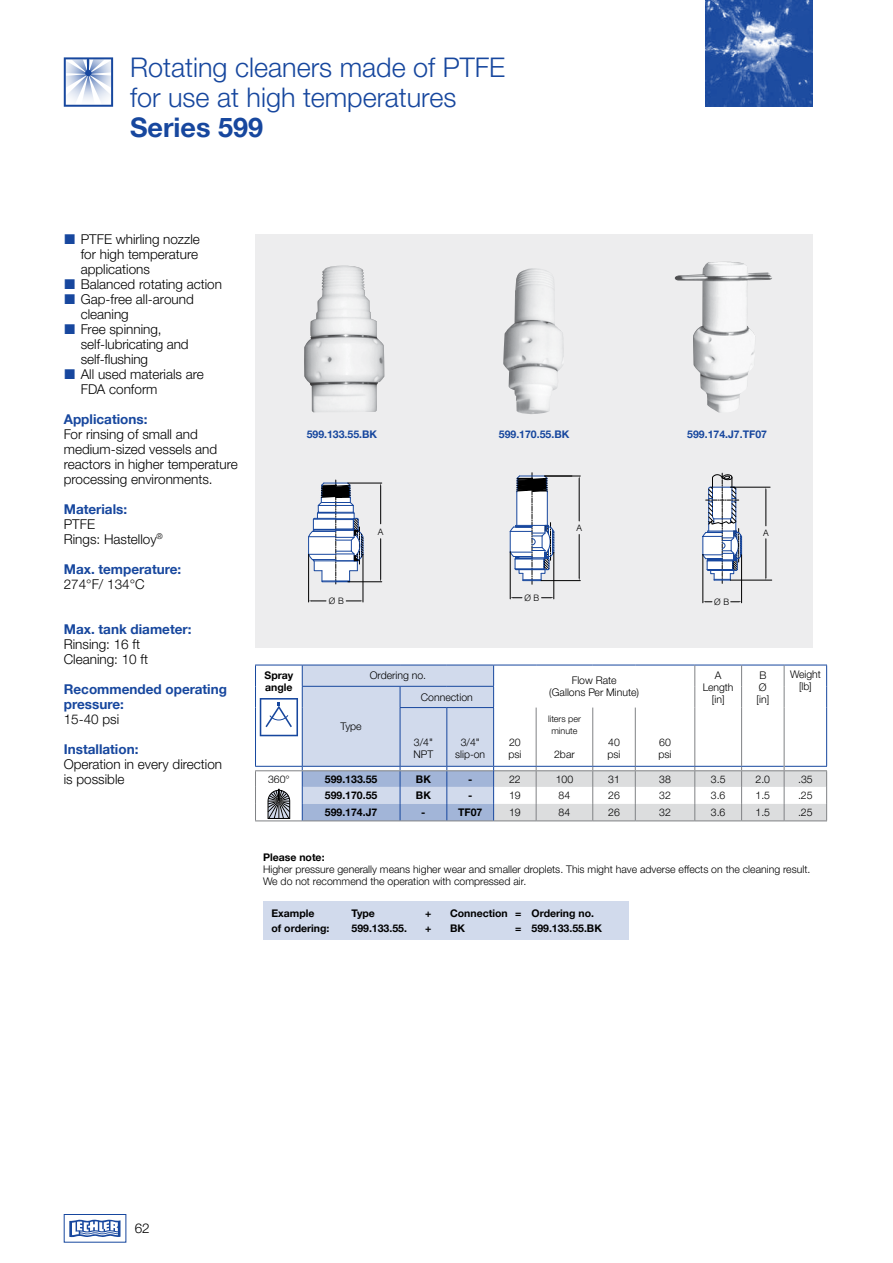
<style>
.page{position:relative;width:893px;height:1263px;background:#fff}
.page>*{position:absolute;margin:0;border:0;box-sizing:border-box;transform-origin:0 0}
.t1{font:300 27px/30px "Helvetica Neue LTW1 G";color:#17479e}
.t2{font:700 27px "Helvetica Neue LTW1 G";color:#17479e}
.t3{font:300 13.5px/15px "Helvetica Neue LTW1 G";color:#000}
.t4{font:700 13.5px/15px "Helvetica Neue LTW1 G";color:#17479e}
.t5{font:300 10.5px/12px "Helvetica Neue LTW1 G";color:#000}
.t6{font:700 10.5px/12px "Helvetica Neue LTW1 G";color:#000}
.t7{font:700 10.5px "Helvetica Neue LTW1 G";color:#17479e}
.t8{font:300 9px/12px "Helvetica Neue LTW1 G";color:#000;text-align:center}
.t9{font:300 9px "Helvetica BQ";color:#000}
</style>
<div class="page">
<div style="left:255px;top:234px;width:557px;height:414px;background:#ededee"></div>
<div style="left:64px;top:1214px;width:62px;height:28px;border:1px solid #17479e"></div>
<svg style="left:69px;top:1219px;width:52px;height:18px"></svg>
<svg style="left:308px;top:480px;width:56px;height:104px"></svg>
<hr style="left:308px;top:554px;width:1px;height:48px;background:#000">
<hr style="left:363px;top:554px;width:1px;height:48px;background:#000">
<svg style="left:309px;top:600px;width:17px;height:2px"></svg>
<svg style="left:346px;top:600px;width:17px;height:2px"></svg>
<hr style="left:348px;top:483px;width:34px;height:1px;background:#000">
<hr style="left:348px;top:581px;width:34px;height:1px;background:#000">
<hr style="left:380px;top:486px;width:1px;height:38px;background:#000">
<hr style="left:380px;top:539px;width:1px;height:40px;background:#000">
<hr style="left:545px;top:476px;width:35px;height:1px;background:#000">
<hr style="left:541px;top:580px;width:39px;height:1px;background:#000">
<hr style="left:579px;top:479px;width:1px;height:42px;background:#000">
<hr style="left:579px;top:534px;width:1px;height:44px;background:#000">
<hr style="left:510px;top:552px;width:1px;height:47px;background:#000">
<hr style="left:554px;top:552px;width:1px;height:47px;background:#000">
<svg style="left:510px;top:597px;width:12px;height:1px"></svg>
<svg style="left:542px;top:597px;width:12px;height:1px"></svg>
<svg style="left:509px;top:473px;width:63px;height:111px"></svg>
<hr style="left:703px;top:554px;width:1px;height:49px;background:#000">
<hr style="left:741px;top:555px;width:1px;height:48px;background:#000">
<svg style="left:702px;top:473px;width:70px;height:110px"></svg>
<img style="left:705px;top:0;width:107px;height:107px">
<svg style="left:64px;top:57px;width:49px;height:50px"></svg>
<img style="left:304px;top:266px;width:81px;height:146px">
<img style="left:503px;top:268px;width:61px;height:146px">
<img style="left:675px;top:262px;width:97px;height:151px">
<div style="left:263px;top:902px;width:366px;height:38px;background:#d1daec"></div>
<svg style="left:255px;top:665px;width:572px;height:156px"></svg>
<h1 class="t1" style="left:130px;top:52px;width:377px">Rotating cleaners made of PTFE for use at high temperatures</h1>
<h1 class="t2" style="left:130px;top:110px;width:135px">Series 599</h1>
<p class="t3" style="left:81px;top:231px;width:143px">PTFE whirling nozzle<br>for high temperature applications<br>Balanced rotating action<br>Gap-free all-around cleaning<br>Free spinning, self-lubricating and self-flushing<br>All used materials are<br>FDA conform</p>
<p class="t4" style="left:64px;top:411px;width:85px">Applications:</p>
<p class="t3" style="left:64px;top:426px;width:176px">For rinsing of small and medium-sized vessels and reactors in higher temperature processing environments.</p>
<p class="t4" style="left:64px;top:501px;width:65px">Materials:</p>
<p class="t3" style="left:64px;top:516px;width:101px">PTFE<br>Rings: Hastelloy<sup>®</sup></p>
<p class="t4" style="left:64px;top:561px;width:119px">Max. temperature:</p>
<p class="t3" style="left:64px;top:576px;width:82px">274°F/ 134°C</p>
<p class="t4" style="left:64px;top:621px;width:129px">Max. tank diameter:</p>
<p class="t3" style="left:64px;top:636px;width:86px">Rinsing: 16 ft<br>Cleaning: 10 ft</p>
<p class="t4" style="left:64px;top:681px;width:165px">Recommended operating pressure:</p>
<p class="t3" style="left:64px;top:711px;width:57px">15-40 psi</p>
<p class="t4" style="left:64px;top:741px;width:76px">Installation:</p>
<p class="t3" style="left:64px;top:756px;width:160px">Operation in every direction is possible</p>
<p class="t7" style="left:307px;top:428px;width:72px">599.133.55.BK</p>
<p class="t7" style="left:499px;top:428px;width:72px">599.170.55.BK</p>
<p class="t7" style="left:687px;top:428px;width:81px">599.174.J7.TF07</p>
<p class="t9" style="left:329px;top:596px;width:17px">Ø B</p>
<p class="t9" style="left:378px;top:527px;width:7px">A</p>
<p class="t9" style="left:524px;top:593px;width:17px">Ø B</p>
<p class="t9" style="left:576px;top:523px;width:7px">A</p>
<p class="t9" style="left:714px;top:597px;width:17px">Ø B</p>
<p class="t9" style="left:763px;top:527px;width:7px">A</p>
<p class="t6" style="left:265px;top:669px;width:30px">Spray angle</p>
<p class="t5" style="left:370px;top:670px;width:58px">Ordering no.</p>
<p class="t5" style="left:549px;top:674px;width:91px;text-align:center">Flow Rate<br>(Gallons Per Minute)</p>
<p class="t5" style="left:703px;top:669px;width:32px;text-align:center">A<br>Length [in]</p>
<p class="t5" style="left:756px;top:669px;width:14px">B<br>Ø [in]</p>
<p class="t5" style="left:790px;top:668px;width:32px;text-align:center">Weight [lb]</p>
<p class="t5" style="left:341px;top:720px;width:23px">Type</p>
<p class="t5" style="left:421px;top:691px;width:53px">Connection</p>
<p class="t5" style="left:413px;top:736px;width:21px">3/4"<br>NPT</p>
<p class="t5" style="left:455px;top:736px;width:32px;text-align:center">3/4" slip-on</p>
<p class="t5" style="left:508px;top:736px;width:15px">20 psi</p>
<p class="t8" style="left:548px;top:712px;width:34px">liters per minute</p>
<p class="t5" style="left:554px;top:748px;width:22px">2bar</p>
<p class="t5" style="left:607px;top:736px;width:15px">40 psi</p>
<p class="t5" style="left:658px;top:736px;width:15px">60 psi</p>
<p class="t5" style="left:268px;top:773px;width:23px">360°</p>
<p class="t6" style="left:325px;top:773px;width:54px">599.133.55</p>
<p class="t6" style="left:416px;top:773px;width:16px">BK</p>
<p class="t6" style="left:468px;top:773px;width:6px">-</p>
<p class="t5" style="left:509px;top:773px;width:13px">22</p>
<p class="t5" style="left:556px;top:773px;width:19px">100</p>
<p class="t5" style="left:608px;top:773px;width:13px">31</p>
<p class="t5" style="left:659px;top:773px;width:13px">38</p>
<p class="t5" style="left:711px;top:773px;width:16px">3.5</p>
<p class="t5" style="left:755px;top:773px;width:16px">2.0</p>
<p class="t5" style="left:798px;top:773px;width:16px">.35</p>
<p class="t6" style="left:325px;top:789px;width:54px">599.170.55</p>
<p class="t6" style="left:416px;top:789px;width:16px">BK</p>
<p class="t6" style="left:468px;top:789px;width:6px">-</p>
<p class="t5" style="left:509px;top:789px;width:13px">19</p>
<p class="t5" style="left:559px;top:789px;width:13px">84</p>
<p class="t5" style="left:608px;top:789px;width:13px">26</p>
<p class="t5" style="left:659px;top:789px;width:13px">32</p>
<p class="t5" style="left:711px;top:789px;width:16px">3.6</p>
<p class="t5" style="left:755px;top:789px;width:16px">1.5</p>
<p class="t5" style="left:798px;top:789px;width:16px">.25</p>
<p class="t6" style="left:325px;top:806px;width:54px">599.174.J7</p>
<p class="t6" style="left:421px;top:806px;width:6px">-</p>
<p class="t6" style="left:458px;top:806px;width:26px">TF07</p>
<p class="t5" style="left:509px;top:806px;width:13px">19</p>
<p class="t5" style="left:559px;top:806px;width:13px">84</p>
<p class="t5" style="left:608px;top:806px;width:13px">26</p>
<p class="t5" style="left:659px;top:806px;width:13px">32</p>
<p class="t5" style="left:711px;top:806px;width:16px">3.6</p>
<p class="t5" style="left:755px;top:806px;width:16px">1.5</p>
<p class="t5" style="left:798px;top:806px;width:16px">.25</p>
<p class="t6" style="left:263px;top:851px;width:63px">Please note:</p>
<p class="t5" style="left:263px;top:863px;width:549px">Higher pressure generally means higher wear and smaller droplets. This might have adverse effects on the cleaning result.<br>We do not recommend the operation with compressed air.</p>
<p class="t6" style="left:271px;top:907px;width:45px">Example</p>
<p class="t6" style="left:351px;top:907px;width:25px">Type</p>
<p class="t6" style="left:425px;top:907px;width:8px">+</p>
<p class="t6" style="left:450px;top:907px;width:145px">Connection = Ordering no.</p>
<p class="t6" style="left:271px;top:922px;width:60px">of ordering:</p>
<p class="t6" style="left:351px;top:922px;width:57px">599.133.55.</p>
<p class="t6" style="left:425px;top:922px;width:8px">+</p>
<p class="t6" style="left:450px;top:922px;width:16px">BK</p>
<p class="t6" style="left:515px;top:922px;width:88px">= 599.133.55.BK</p>
<p class="t3" style="left:135px;top:1221px;width:17px">62</p>
</div>
